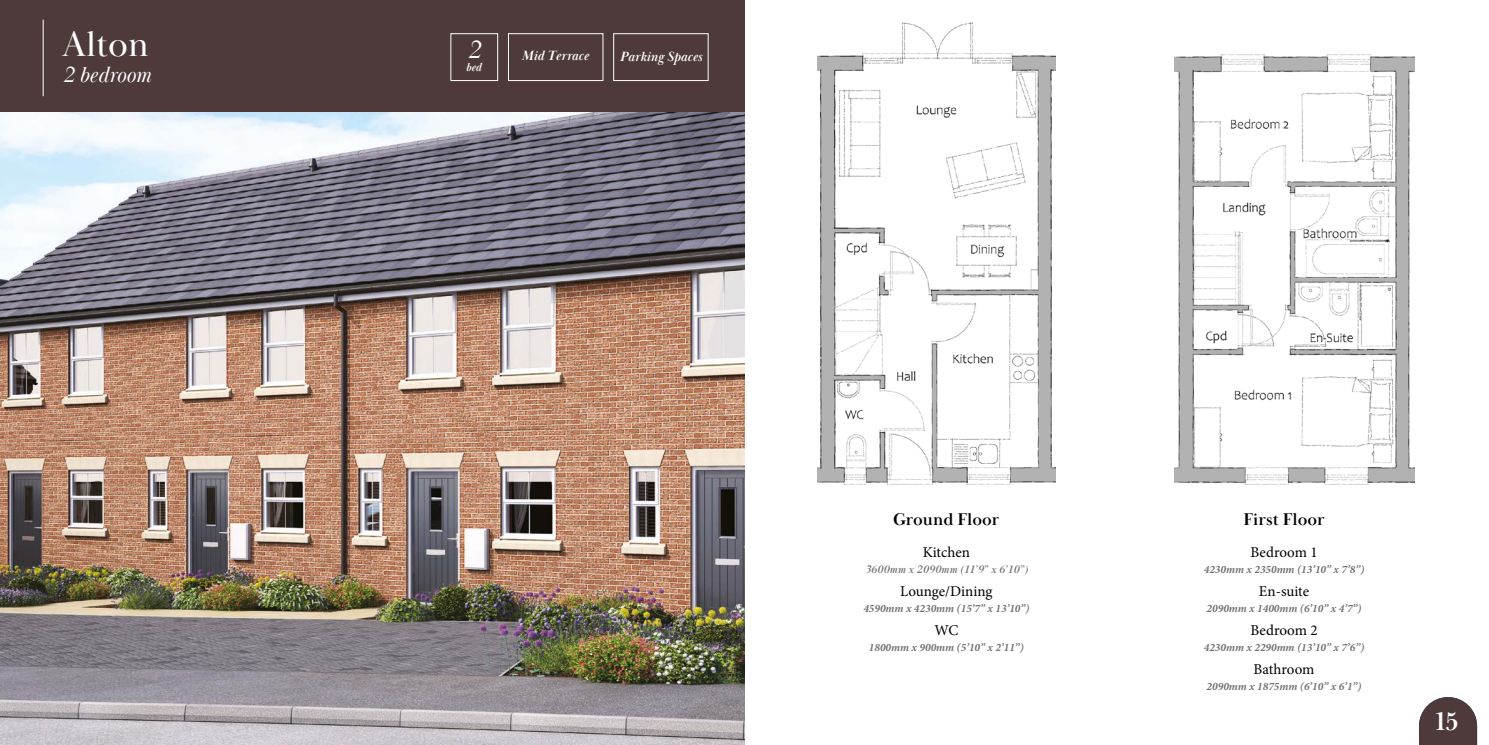
<style>
.page{position:relative;width:1489px;height:745px;background:#fff}
.page>*{position:absolute;margin:0;border:0;box-sizing:border-box;transform-origin:0 0}
.t1{font:36.5px "Baskerville Display PT";color:#fff}
.t2{font:700 26.25px "Baskerville Display PT";color:#fff}
.t3{font:italic 25.62px "Baskerville Display PT";color:#fff}
.t4{font:italic 22.5px "Baskerville Display PT";color:#fff}
.t5{font:700 17.5px "Baskerville Display PT";color:#020203}
.t6{font:15px "Minion Pro";color:#000}
.t7{font:italic 700 13.75px "Baskerville Display PT";color:#fff}
.t8{font:italic 700 11.88px "Baskerville Display PT";color:#fff}
.t9{font:italic 700 11.25px "Minion Pro";color:#747474}
.t10{font:italic 700 11.25px "Baskerville Display PT";color:#747474}
</style>
<div class="page">
<img style="left:0;top:112px;width:744px;height:632px">
<div style="left:0;top:0;width:744px;height:112px;background:#4e3a3a"></div>
<div style="left:613px;top:33px;width:95px;height:48px;border:1px solid #fff"></div>
<div style="left:450px;top:33px;width:48px;height:48px;border:1px solid #fff"></div>
<div style="left:508px;top:33px;width:95px;height:48px;border:1px solid #fff"></div>
<hr style="left:43px;top:20px;width:1px;height:76px;background:#fff">
<img style="left:1174px;top:55px;width:240px;height:429px">
<img style="left:817px;top:23px;width:238px;height:461px">
<svg style="left:1419px;top:697px;width:57px;height:47px;background:#635252"></svg>
<h1 class="t1" style="left:62px;top:22px;width:88px">Alton</h1>
<h3 class="t4" style="left:62px;top:62px;width:90px">2 bedroom</h3>
<h3 class="t3" style="left:466px;top:35px;width:15px">2</h3>
<p class="t8" style="left:465px;top:60px;width:17px">bed</p>
<p class="t7" style="left:521px;top:48px;width:69px">Mid Terrace</p>
<p class="t7" style="left:620px;top:48px;width:84px">Parking Spaces</p>
<h3 class="t5" style="left:893px;top:508px;width:108px">Ground Floor</h3>
<h3 class="t6" style="left:922px;top:541px;width:49px">Kitchen</h3>
<p class="t10" style="left:865px;top:562px;width:164px">3600mm x 2090mm (11’9” x 6’10”)</p>
<h3 class="t6" style="left:900px;top:580px;width:94px">Lounge/Dining</h3>
<p class="t9" style="left:863px;top:600px;width:167px">4590mm x 4230mm (15’7” x 13’10”)</p>
<h3 class="t6" style="left:934px;top:619px;width:25px">WC</h3>
<p class="t9" style="left:868px;top:639px;width:156px">1800mm x 900mm (5’10” x 2’11”)</p>
<h3 class="t5" style="left:1243px;top:508px;width:83px">First Floor</h3>
<h3 class="t6" style="left:1250px;top:541px;width:69px">Bedroom 1</h3>
<p class="t9" style="left:1203px;top:561px;width:162px">4230mm x 2350mm (13’10” x 7’8”)</p>
<h3 class="t6" style="left:1258px;top:580px;width:52px">En-suite</h3>
<p class="t9" style="left:1206px;top:600px;width:156px">2090mm x 1400mm (6’10” x 4’7”)</p>
<h3 class="t6" style="left:1250px;top:619px;width:69px">Bedroom 2</h3>
<p class="t9" style="left:1203px;top:639px;width:162px">4230mm x 2290mm (13’10” x 7’6”)</p>
<h3 class="t6" style="left:1253px;top:658px;width:62px">Bathroom</h3>
<p class="t9" style="left:1206px;top:678px;width:156px">2090mm x 1875mm (6’10” x 6’1”)</p>
<h2 class="t2" style="left:1434px;top:705px;width:25px">15</h2>
</div>
